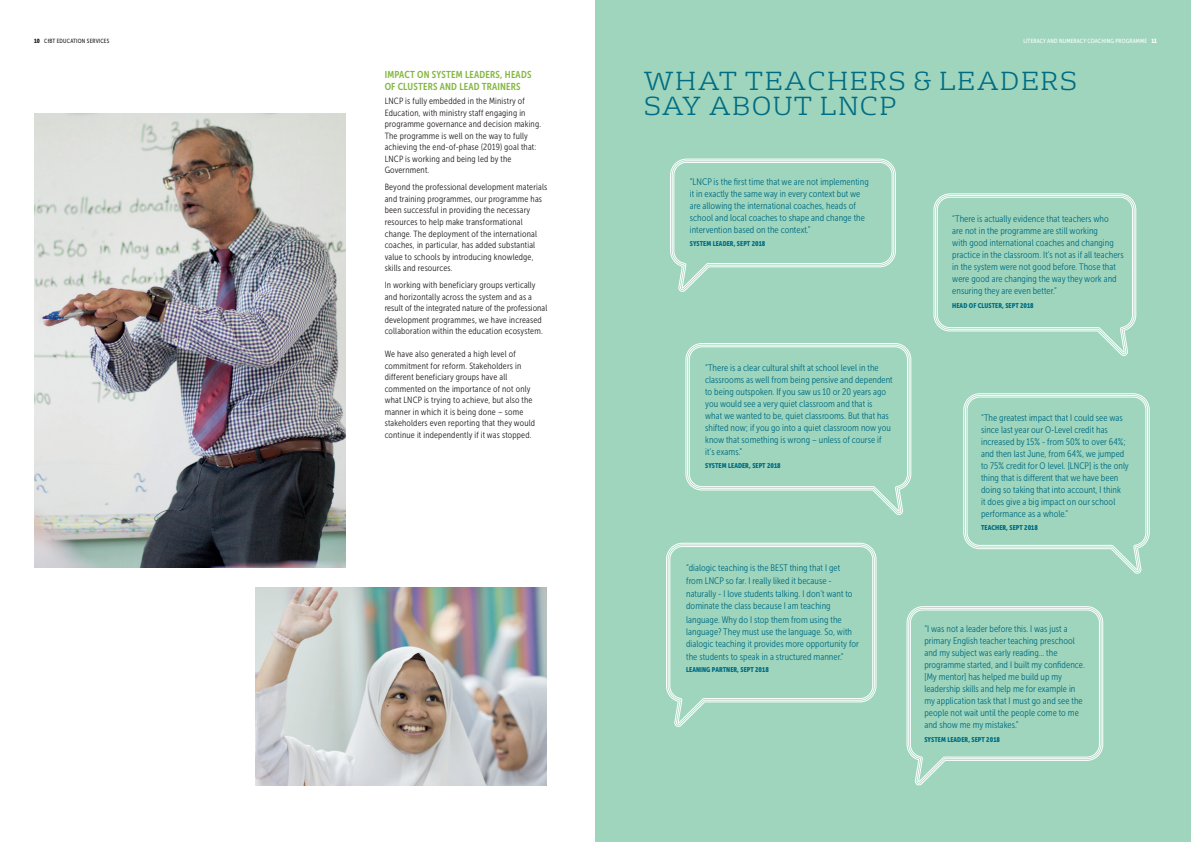
<style>
.page{position:relative;width:1191px;height:842px;background:#fff}
.page>*{position:absolute;margin:0;border:0;box-sizing:border-box;transform-origin:0 0}
.t1{font:300 25.3px/25.3px "FS Rufus";letter-spacing:.06em;color:#006c83}
.t2{font:10px/11.5px "Museo Sans Cond 700";letter-spacing:.02em;color:#84b740}
.t3{font:9.5px/12px "Museo Sans Cond 300";letter-spacing:.005em;color:#006c83}
.t4{font:9px/11.5px "Museo Sans Cond 300";letter-spacing:.02em;color:#231f20}
.t5{font:6.9px "Museo Sans Cond 900";letter-spacing:.01em;color:#006c83}
.t6{font:6px "Museo Sans Cond 500";letter-spacing:.03em;color:#fff}
.t7{font:6px "Museo Sans Cond 500";letter-spacing:.03em;color:#231f20}
.s1{font-family:"Museo Sans Cond 900"}
</style>
<div class="page">
<img style="left:255px;top:588px;width:291px;height:197px">
<div style="left:595px;top:0;width:596px;height:842px;background:#9fd5bd"></div>
<svg style="left:670px;top:158px;width:226px;height:134px"></svg>
<svg style="left:933px;top:193px;width:203px;height:163px"></svg>
<svg style="left:906px;top:606px;width:197px;height:180px"></svg>
<svg style="left:963px;top:393px;width:186px;height:181px"></svg>
<svg style="left:685px;top:343px;width:226px;height:172px"></svg>
<svg style="left:666px;top:543px;width:210px;height:184px"></svg>
<img style="left:34px;top:113px;width:312px;height:455px">
<p class="t7" style="left:34px;top:37px;width:77px"><span class="s1">10</span> CfBT EDUCATION SERVICES</p>
<p class="t2" style="left:385px;top:69px;width:148px">IMPACT ON SYSTEM LEADERS, HEADS<br>OF CLUSTERS AND LEAD TRAINERS</p>
<p class="t4" style="left:385px;top:95px;width:158px">LNCP is fully embedded in the Ministry of Education, with ministry staff engaging in programme governance and decision making.<br>The programme is well on the way to fully achieving the end-of-phase (2019) goal that:<br>LNCP is working and being led by the Government.</p>
<p class="t4" style="left:385px;top:182px;width:164px">Beyond the professional development materials and training programmes, our programme has been successful in providing the necessary resources to help make transformational change. The deployment of the international coaches, in particular, has added substantial value to schools by introducing knowledge, skills and resources.</p>
<p class="t4" style="left:385px;top:279px;width:164px">In working with beneficiary groups vertically and horizontally across the system and as a result of the integrated nature of the professional development programmes, we have increased collaboration within the education ecosystem.</p>
<p class="t4" style="left:385px;top:348px;width:152px">We have also generated a high level of commitment for reform. Stakeholders in different beneficiary groups have all commented on the importance of not only what LNCP is trying to achieve, but also the manner in which it is being done – some stakeholders even reporting that they would continue it independently if it was stopped.</p>
<p class="t6" style="left:1023px;top:37px;width:135px">LITERACY AND NUMERACY COACHING PROGRAMME <span class="s1">11</span></p>
<h1 class="t1" style="left:643px;top:66px;width:435px">WHAT TEACHERS &amp; LEADERS<br>SAY ABOUT LNCP</h1>
<p class="t3" style="left:690px;top:176px;width:180px">“LNCP is the first time that we are not implementing it in exactly the same way in every context but we are allowing the international coaches, heads of school and local coaches to shape and change the intervention based on the context.”</p>
<p class="t5" style="left:690px;top:240px;width:77px">SYSTEM LEADER, SEPT 2018</p>
<p class="t3" style="left:705px;top:362px;width:189px">“There is a clear cultural shift at school level in the classrooms as well from being pensive and dependent to being outspoken. If you saw us 10 or 20 years ago you would see a very quiet classroom and that is<br>what we wanted to be, quiet classrooms. But that has shifted now; if you go into a quiet classroom now you know that something is wrong – unless of course if it’s exams.”</p>
<p class="t5" style="left:705px;top:462px;width:77px">SYSTEM LEADER, SEPT 2018</p>
<p class="t3" style="left:686px;top:561px;width:168px;line-height:13.4px">“dialogic teaching is the BEST thing that I get from LNCP so far. I really liked it because - naturally - I love students talking. I don’t want to</p>
<p class="t3" style="left:686px;top:600px;width:157px;line-height:13.4px">dominate the class because I am teaching language. Why do I stop them from using the</p>
<p class="t3" style="left:686px;top:626px;width:174px">language? They must use the language. So, with dialogic teaching it provides more opportunity for</p>
<p class="t3" style="left:686px;top:651px;width:159px">the students to speak in a structured manner.”</p>
<p class="t5" style="left:686px;top:666px;width:84px">LEANING PARTNER, SEPT 2018</p>
<p class="t3" style="left:952px;top:213px;width:173px">“There is actually evidence that teachers who<br>are not in the programme are still working<br>with good international coaches and changing practice in the classroom. It’s not as if all teachers in the system were not good before. Those that were good are changing the way they work and ensuring they are even better.”</p>
<p class="t5" style="left:952px;top:301px;width:83px">HEAD OF CLUSTER, SEPT 2018</p>
<p class="t3" style="left:981px;top:411px;width:149px">“The greatest impact that I could see was since last year our O-Level credit has increased by 15% - from 50% to over 64%; and then last June, from 64%, we jumped to 75% credit for O level. [LNCP] is the only thing that is different that we have been doing so taking that into account, I think<br>it does give a big impact on our school performance as a whole.”</p>
<p class="t5" style="left:981px;top:524px;width:58px">TEACHER, SEPT 2018</p>
<p class="t3" style="left:924px;top:623px;width:162px">“I was not a leader before this. I was just a primary English teacher teaching preschool and my subject was early reading… the programme started, and I built my confidence. [My mentor] has helped me build up my leadership skills and help me for example in my application task that I must go and see the people not wait until the people come to me and show me my mistakes.”</p>
<p class="t5" style="left:924px;top:735px;width:77px">SYSTEM LEADER, SEPT 2018</p>
</div>
